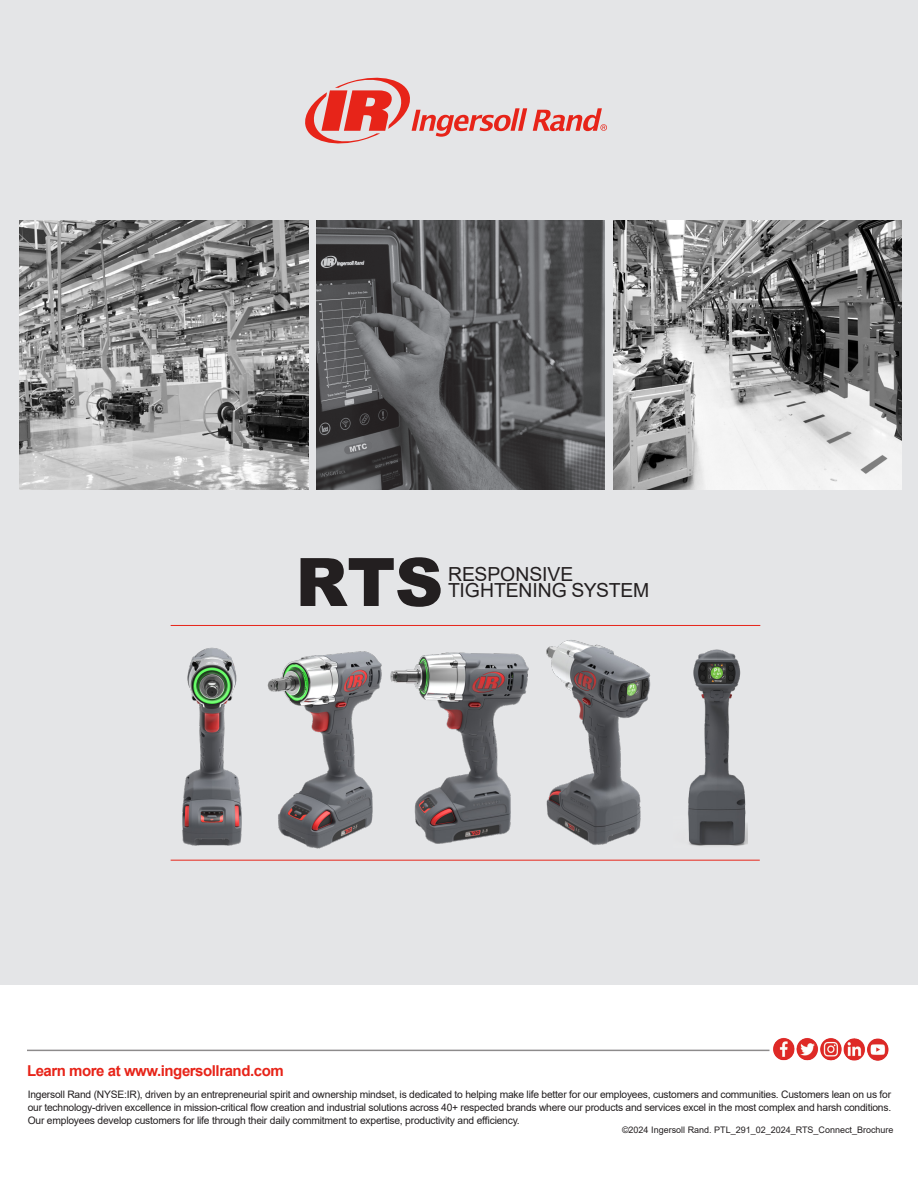
<style>
.page{position:relative;width:918px;height:1188px;background:#fff}
.page>*{position:absolute;margin:0;border:0;box-sizing:border-box;transform-origin:0 0}
.ChartBody{font:900 66.9px "Arial";color:#231f20}
.ChartBody-2{font:19.35px/16.5px "Arial";letter-spacing:-.005em;color:#231f20}
.t1{font:700 15px "Arial";letter-spacing:-.03em;color:#e72419}
.t2{font:10.35px/13.2px "Arial";letter-spacing:-.02em;color:#231f20;text-align:justify}
.t3{font:9px "Arial";color:#231f20}
</style>
<div class="page">
<div style="left:0;top:0;width:918px;height:985px;background:#e4e5e7"></div>
<svg style="left:305px;top:78px;width:302px;height:65px"></svg>
<hr style="left:27px;top:1050px;width:743px;height:1px;background:#231f20">
<img style="left:773px;top:1037px;width:116px;height:24px">
<img style="left:20px;top:220px;width:288px;height:269px">
<img style="left:317px;top:220px;width:288px;height:269px">
<img style="left:614px;top:220px;width:288px;height:269px">
<img style="left:182px;top:647px;width:57px;height:199px">
<img style="left:688px;top:649px;width:59px;height:197px">
<img style="left:239px;top:651px;width:127px;height:198px">
<img style="left:366px;top:651px;width:163px;height:193px">
<img style="left:546px;top:640px;width:105px;height:205px">
<hr style="left:171px;top:625px;width:589px;height:1px;background:#e72419">
<hr style="left:171px;top:860px;width:589px;height:1px;background:#e72419">
<p class="ChartBody" style="left:295px;top:534px;width:149px">RTS</p>
<p class="ChartBody-2" style="left:448px;top:566px;width:203px">RESPONSIVE<br>TIGHTENING SYSTEM</p>
<p class="t1" style="left:27px;top:1060px;width:258px">Learn more at www.ingersollrand.com</p>
<p class="t2" style="left:28px;top:1087px;width:865px">Ingersoll Rand (NYSE:IR), driven by an entrepreneurial spirit and ownership mindset, is dedicated to helping make life better for our employees, customers and communities. Customers lean on us for our technology-driven excellence in mission-critical flow creation and industrial solutions across 40+ respected brands where our products and services excel in the most complex and harsh conditions.<br>Our employees develop customers for life through their daily commitment to expertise, productivity and efficiency.</p>
<p class="t3" style="left:622px;top:1123px;width:273px">©2024 Ingersoll Rand. PTL_291_02_2024_RTS_Connect_Brochure</p>
</div>
